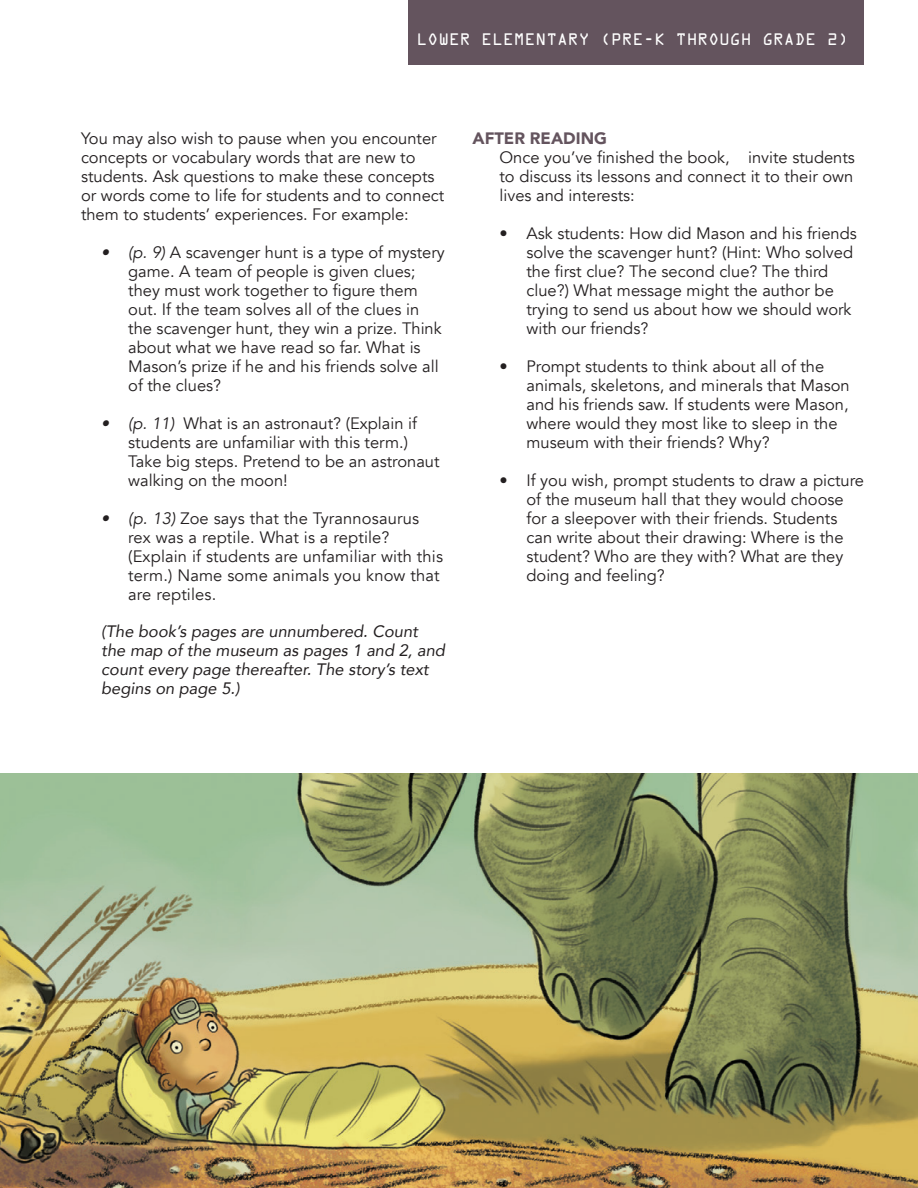
<style>
.page{position:relative;width:918px;height:1188px;background:#fff}
.page>*{position:absolute;margin:0;border:0;box-sizing:border-box;transform-origin:0 0}
.t1{font:16.5px/19px "Avenir";color:#231f20}
.t2{font:italic 16.5px/19px "Avenir";color:#231f20}
.t3{font:900 16.5px "Avenir";color:#64545e}
.t4{font:15px "OCRA Std";color:#fff}
.s1{font-style:italic}
</style>
<div class="page">
<img style="left:0;top:773px;width:918px;height:415px">
<div style="left:408px;top:0;width:456px;height:65px;background:#64545e"></div>
<p class="t4" style="left:417px;top:33px;width:433px">LOWER ELEMENTARY (PRE-K THROUGH GRADE 2)</p>
<p class="t1" style="left:81px;top:129px;width:365px">You may also wish to pause when you encounter concepts or vocabulary words that are new to students. Ask questions to make these concepts or words come to life for students and to connect them to students’ experiences. For example:</p>
<p class="t1" style="left:128px;top:243px;width:318px;text-indent:-27px"><span class="s1">• (p. 9)</span> A scavenger hunt is a type of mystery game. A team of people is given clues; they must work together to figure them out. If the team solves all of the clues in the scavenger hunt, they win a prize. Think about what we have read so far. What is Mason’s prize if he and his friends solve all of the clues?</p>
<p class="t1" style="left:128px;top:414px;width:313px;text-indent:-27px"><span class="s1">• (p. 11)</span> What is an astronaut? (Explain if students are unfamiliar with this term.)<br>Take big steps. Pretend to be an astronaut walking on the moon!</p>
<p class="t1" style="left:128px;top:509px;width:316px;text-indent:-27px"><span class="s1">• (p. 13)</span> Zoe says that the Tyrannosaurus rex was a reptile. What is a reptile? (Explain if students are unfamiliar with this term.) Name some animals you know that are reptiles.</p>
<p class="t2" style="left:101px;top:622px;width:345px">(The book’s pages are unnumbered. Count the map of the museum as pages 1 and 2, and count every page thereafter. The story’s text begins on page 5.)</p>
<p class="t3" style="left:472px;top:124px;width:136px">AFTER READING</p>
<p class="t1" style="left:500px;top:148px;width:357px;text-align:justify">Once you’ve finished the book, invite students to discuss its lessons and connect it to their own lives and interests:</p>
<p class="t1" style="left:526px;top:224px;width:332px;text-indent:-27px">• Ask students: How did Mason and his friends solve the scavenger hunt? (Hint: Who solved the first clue? The second clue? The third clue?) What message might the author be trying to send us about how we should work with our friends?</p>
<p class="t1" style="left:526px;top:357px;width:325px;text-indent:-27px">• Prompt students to think about all of the animals, skeletons, and minerals that Mason and his friends saw. If students were Mason, where would they most like to sleep in the museum with their friends? Why?</p>
<p class="t1" style="left:526px;top:471px;width:339px;text-indent:-27px">• If you wish, prompt students to draw a picture of the museum hall that they would choose for a sleepover with their friends. Students can write about their drawing: Where is the student? Who are they with? What are they doing and feeling?</p>
</div>
